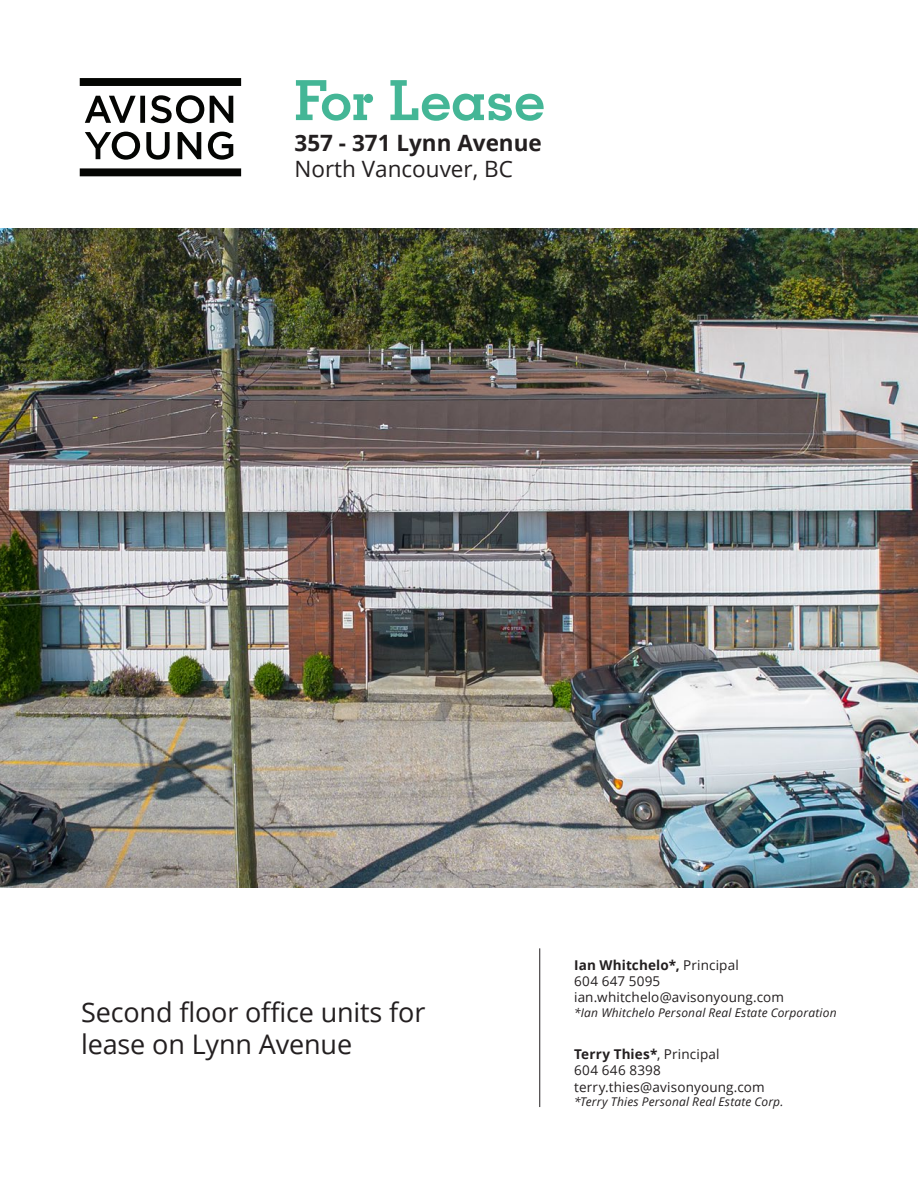
<style>
.page{position:relative;width:918px;height:1188px;background:#fff}
.page>*{position:absolute;margin:0;border:0;box-sizing:border-box;transform-origin:0 0}
.Cover_Header{font:700 55.5px "Geometric Slab 703 BT";color:#44b696}
.Tagline{font:27px/32.4px "Open Sans";letter-spacing:-.005em;color:#231f20}
.Address{font:700 22.5px "Open Sans";color:#231f20}
.City{font:22.5px "Open Sans";color:#231f20}
.t1{font:13.5px "Open Sans";letter-spacing:.01em;color:#231f20}
.t2{font:700 13.5px "Open Sans";letter-spacing:.01em;color:#231f20}
.t3{font:italic 12px "Open Sans";letter-spacing:.015em;color:#231f20}
.s1{font-weight:400}
</style>
<div class="page">
<hr style="left:539px;top:948px;width:1px;height:159px;background:#231f20">
<img style="left:0;top:229px;width:918px;height:659px">
<svg style="left:80px;top:78px;width:161px;height:8px"></svg>
<svg style="left:80px;top:168px;width:161px;height:8px"></svg>
<svg style="left:85px;top:96px;width:60px;height:27px"></svg>
<svg style="left:151px;top:95px;width:53px;height:28px"></svg>
<svg style="left:210px;top:96px;width:23px;height:27px"></svg>
<svg style="left:85px;top:132px;width:55px;height:28px"></svg>
<svg style="left:146px;top:132px;width:24px;height:28px"></svg>
<svg style="left:178px;top:132px;width:23px;height:27px"></svg>
<svg style="left:208px;top:132px;width:25px;height:28px"></svg>
<p class="Cover_Header" style="left:295px;top:67px;width:252px">For Lease</p>
<p class="Address" style="left:295px;top:127px;width:249px">357 - 371 Lynn Avenue</p>
<p class="City" style="left:295px;top:154px;width:220px">North Vancouver, BC</p>
<p class="Tagline" style="left:81px;top:995px;width:346px">Second floor office units for lease on Lynn Avenue</p>
<p class="t2" style="left:574px;top:956px;width:166px">Ian Whitchelo*, <span class="s1">Principal</span></p>
<p class="t1" style="left:574px;top:972px;width:88px">604 647 5095</p>
<p class="t1" style="left:574px;top:988px;width:211px">ian.whitchelo@avisonyoung.com</p>
<p class="t3" style="left:574px;top:1004px;width:264px">*Ian Whitchelo Personal Real Estate Corporation</p>
<p class="t2" style="left:574px;top:1045px;width:147px">Terry Thies*<span class="s1">, Principal</span></p>
<p class="t1" style="left:574px;top:1061px;width:88px">604 646 8398</p>
<p class="t1" style="left:574px;top:1077px;width:192px">terry.thies@avisonyoung.com</p>
<p class="t3" style="left:574px;top:1093px;width:211px">*Terry Thies Personal Real Estate Corp.</p>
</div>
